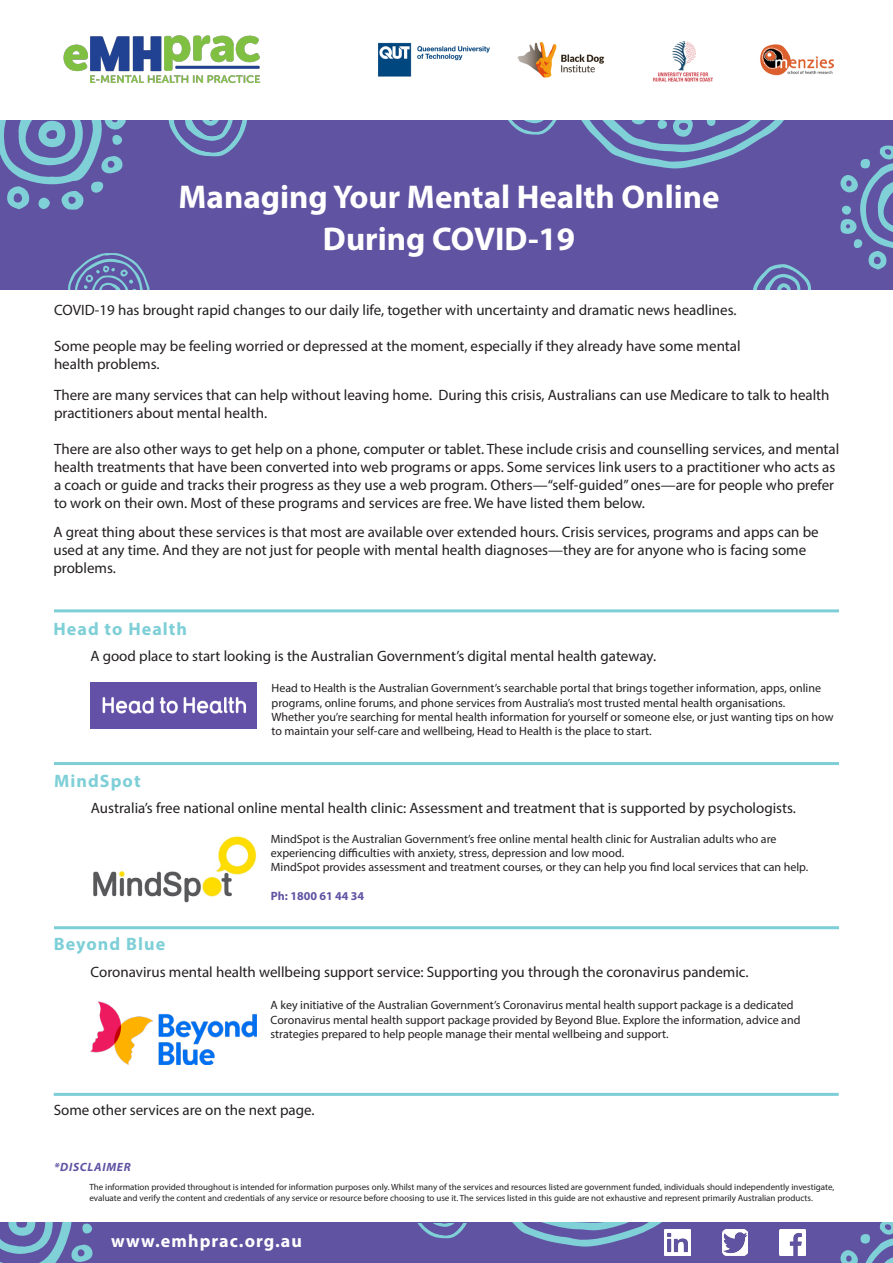
<style>
.page{position:relative;width:893px;height:1263px;background:#fff}
.page>*{position:absolute;margin:0;border:0;box-sizing:border-box;transform-origin:0 0}
.t1{font:700 33px "Myriad Pro";color:#fff}
.t2{font:700 18px "Myriad Pro";letter-spacing:.06em;color:#7ecfd7}
.t3{font:700 18px "Myriad Pro";letter-spacing:.06em;color:#fff}
.t4{font:15px/18px "Myriad Pro";color:#231f20}
.t5{font:12px/14.4px "Myriad Pro";color:#231f20}
.t6{font:700 12px "Myriad Pro";color:#6053a3}
.t7{font:italic 700 12px "Myriad Pro";letter-spacing:.06em;color:#6053a3}
.t8{font:9px/10.8px "Myriad Pro";color:#231f20}
</style>
<div class="page">
<div style="left:0;top:120px;width:893px;height:169px;background:#6053a2"></div>
<img style="left:63px;top:35px;width:198px;height:49px">
<img style="left:379px;top:41px;width:454px;height:41px">
<svg style="left:0;top:120px;width:126px;height:90px"></svg>
<svg style="left:168px;top:120px;width:79px;height:36px"></svg>
<svg style="left:753px;top:264px;width:58px;height:25px"></svg>
<svg style="left:840px;top:145px;width:53px;height:125px"></svg>
<svg style="left:508px;top:120px;width:276px;height:49px"></svg>
<svg style="left:68px;top:253px;width:82px;height:37px"></svg>
<img style="left:91px;top:682px;width:166px;height:46px">
<img style="left:93px;top:836px;width:164px;height:67px">
<hr style="left:54px;top:609px;width:785px;height:3px;background:#7dced7">
<hr style="left:54px;top:762px;width:785px;height:3px;background:#7dced7">
<hr style="left:54px;top:926px;width:785px;height:3px;background:#7dced7">
<div style="left:1px;top:1222px;width:892px;height:41px;background:#6053a2"></div>
<svg style="left:1px;top:1222px;width:92px;height:41px"></svg>
<svg style="left:840px;top:1222px;width:53px;height:40px"></svg>
<svg style="left:417px;top:1222px;width:274px;height:25px"></svg>
<img style="left:780px;top:1229px;width:25px;height:26px">
<img style="left:722px;top:1229px;width:26px;height:26px">
<img style="left:664px;top:1230px;width:26px;height:25px">
<img style="left:91px;top:1001px;width:166px;height:64px">
<hr style="left:54px;top:1093px;width:785px;height:3px;background:#7dced7">
<p class="t1" style="left:179px;top:175px;width:542px">Managing Your Mental Health Online</p>
<p class="t1" style="left:323px;top:217px;width:254px">During COVID-19</p>
<p class="t4" style="left:54px;top:301px;width:684px">COVID-19 has brought rapid changes to our daily life, together with uncertainty and dramatic news headlines.</p>
<p class="t4" style="left:54px;top:337px;width:688px">Some people may be feeling worried or depressed at the moment, especially if they already have some mental</p>
<p class="t4" style="left:54px;top:355px;width:107px">health problems.</p>
<p class="t4" style="left:54px;top:386px;width:777px">There are many services that can help without leaving home. During this crisis, Australians can use Medicare to talk to health practitioners about mental health.</p>
<p class="t4" style="left:54px;top:440px;width:787px">There are also other ways to get help on a phone, computer or tablet. These include crisis and counselling services, and mental health treatments that have been converted into web programs or apps. Some services link users to a practitioner who acts as a coach or guide and tracks their progress as they use a web program. Others—“self-guided” ones—are for people who prefer to work on their own. Most of these programs and services are free. We have listed them below.</p>
<p class="t4" style="left:53px;top:523px;width:767px">A great thing about these services is that most are available over extended hours. Crisis services, programs and apps can be used at any time. And they are not just for people with mental health diagnoses—they are for anyone who is facing some problems.</p>
<p class="t2" style="left:53px;top:617px;width:135px">Head to Health</p>
<p class="t4" style="left:90px;top:647px;width:567px">A good place to start looking is the Australian Government’s digital mental health gateway.</p>
<p class="t5" style="left:272px;top:681px;width:551px">Head to Health is the Australian Government’s searchable portal that brings together information, apps, online programs, online forums, and phone services from Australia’s most trusted mental health organisations.</p>
<p class="t5" style="left:272px;top:710px;width:563px">Whether you’re searching for mental health information for yourself or someone else, or just wanting tips on how to maintain your self-care and wellbeing, Head to Health is the place to start.</p>
<p class="t2" style="left:54px;top:769px;width:88px">MindSpot</p>
<p class="t4" style="left:91px;top:799px;width:707px">Australia’s free national online mental health clinic: Assessment and treatment that is supported by psychologists.</p>
<p class="t5" style="left:271px;top:831px;width:507px">MindSpot is the Australian Government’s free online mental health clinic for Australian adults who are</p>
<p class="t5" style="left:271px;top:845px;width:355px">experiencing difficulties with anxiety, stress, depression and low mood.</p>
<p class="t5" style="left:271px;top:860px;width:539px">MindSpot provides assessment and treatment courses, or they can help you find local services that can help.</p>
<p class="t6" style="left:271px;top:888px;width:95px">Ph: 1800 61 44 34</p>
<p class="t2" style="left:54px;top:932px;width:113px">Beyond Blue</p>
<p class="t4" style="left:91px;top:962px;width:659px">Coronavirus mental health wellbeing support service: Supporting you through the coronavirus pandemic.</p>
<p class="t5" style="left:271px;top:998px;width:525px">A key initiative of the Australian Government’s Coronavirus mental health support package is a dedicated</p>
<p class="t5" style="left:271px;top:1012px;width:531px">Coronavirus mental health support package provided by Beyond Blue. Explore the information, advice and</p>
<p class="t5" style="left:271px;top:1026px;width:400px">strategies prepared to help people manage their mental wellbeing and support.</p>
<p class="t4" style="left:54px;top:1100px;width:262px">Some other services are on the next page.</p>
<p class="t7" style="left:54px;top:1159px;width:78px">*DISCLAIMER</p>
<p class="t8" style="left:89px;top:1181px;width:746px">The information provided throughout is intended for information purposes only. Whilst many of the services and resources listed are government funded, individuals should independently investigate, evaluate and verify the content and credentials of any service or resource before choosing to use it. The services listed in this guide are not exhaustive and represent primarily Australian products.</p>
<p class="t3" style="left:111px;top:1229px;width:192px">www.emhprac.org.au</p>
</div>
